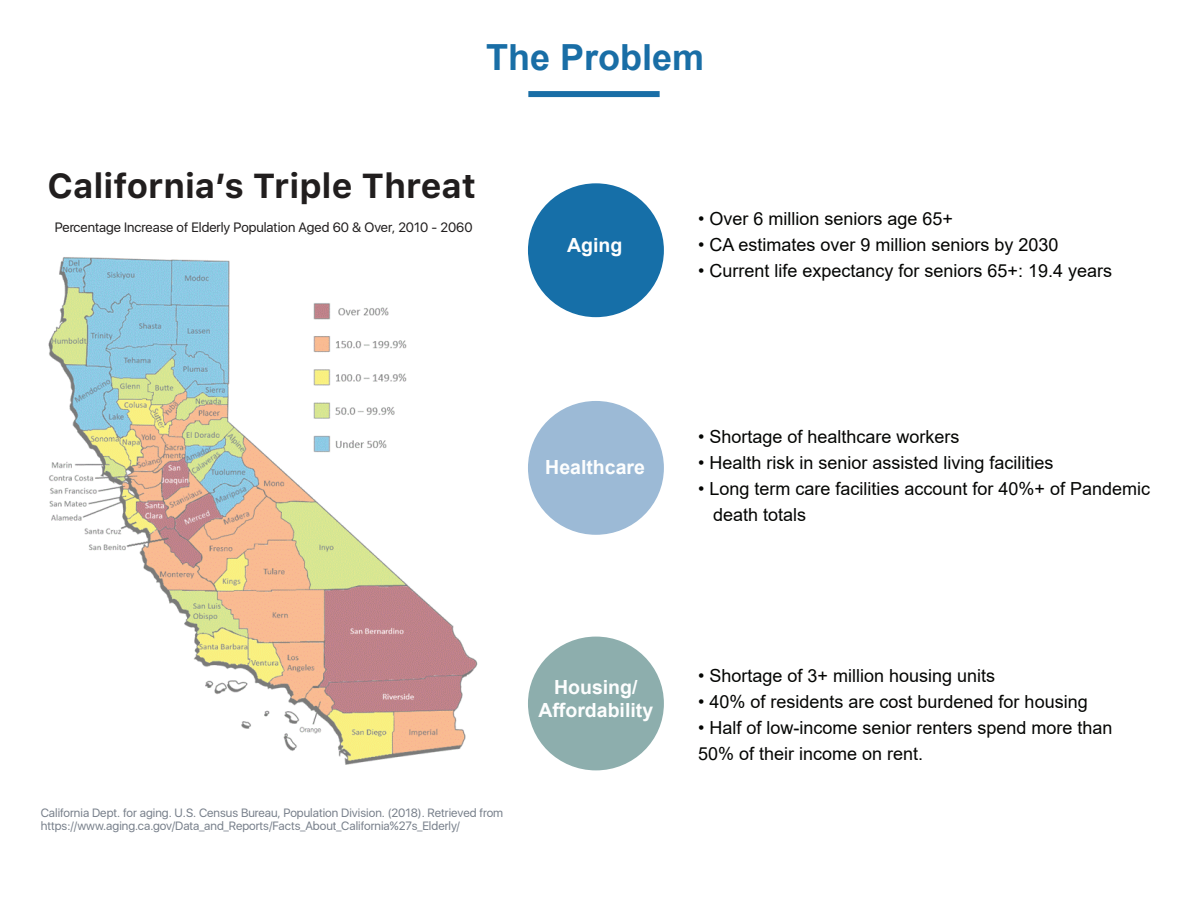
<style>
.page{position:relative;width:1188px;height:918px;background:#fff}
.page>*{position:absolute;margin:0;border:0;box-sizing:border-box;transform-origin:0 0}
.t1{font:700 36px "Arial";color:#196ea6}
.t2{font:700 34.5px "SFUI Text";color:#211e1e}
.t3{font:700 19.5px/23.4px "Arial";color:#fdfefe;text-align:center}
.t4{font:18px/26px "Arial";color:#040503}
.t5{font:13.5px "SFUI Display";color:#211e1e}
.t6{font:12px/13.5px "SFUI Display";color:#78808b}
</style>
<div class="page">
<div style="left:528px;top:91px;width:132px;height:6px;background:#196ea6"></div>
<img style="left:48px;top:239px;width:492px;height:526px">
<div style="left:528px;top:183px;width:136px;height:134px;background:#166fa8;border-radius:50%"></div>
<div style="left:528px;top:401px;width:136px;height:134px;background:#9cbad6;border-radius:50%"></div>
<div style="left:528px;top:637px;width:136px;height:133px;background:#8daead;border-radius:50%"></div>
<h1 class="t1" style="left:486px;top:32px;width:220px">The Problem</h1>
<h2 class="t2" style="left:47px;top:161px;width:430px">Californiaʼs Triple Threat</h2>
<p class="t5" style="left:55px;top:216px;width:419px">Percentage Increase of Elderly Population Aged 60 &amp; Over, 2010 - 2060</p>
<p class="t3" style="left:567px;top:234px;width:57px">Aging</p>
<p class="t4" style="left:698px;top:206px;width:256px">• Over 6 million seniors age 65+</p>
<p class="t4" style="left:698px;top:232px;width:362px">• CA estimates over 9 million seniors by 2030</p>
<p class="t4" style="left:698px;top:258px;width:415px">• Current life expectancy for seniors 65+: 19.4 years</p>
<p class="t3" style="left:545px;top:455px;width:101px">Healthcare</p>
<p class="t4" style="left:698px;top:424px;width:263px">• Shortage of healthcare workers</p>
<p class="t4" style="left:698px;top:450px;width:357px">• Health risk in senior assisted living facilities</p>
<p class="t4" style="left:713px;top:476px;width:438px;text-indent:-15px">• Long term care facilities account for 40%+ of Pandemic death totals</p>
<p class="t3" style="left:538px;top:675px;width:116px">Housing/<br>Affordability</p>
<p class="t4" style="left:698px;top:663px;width:298px">• Shortage of 3+ million housing units</p>
<p class="t4" style="left:698px;top:689px;width:391px">• 40% of residents are cost burdened for housing</p>
<p class="t4" style="left:698px;top:715px;width:416px">• Half of low-income senior renters spend more than<br>50% of their income on rent.</p>
<p class="t6" style="left:41px;top:806px;width:464px">California Dept. for aging. U.S. Census Bureau, Population Division. (2018). Retrieved from https://www.aging.ca.gov/Data_and_Reports/Facts_About_California%27s_Elderly/</p>
</div>
